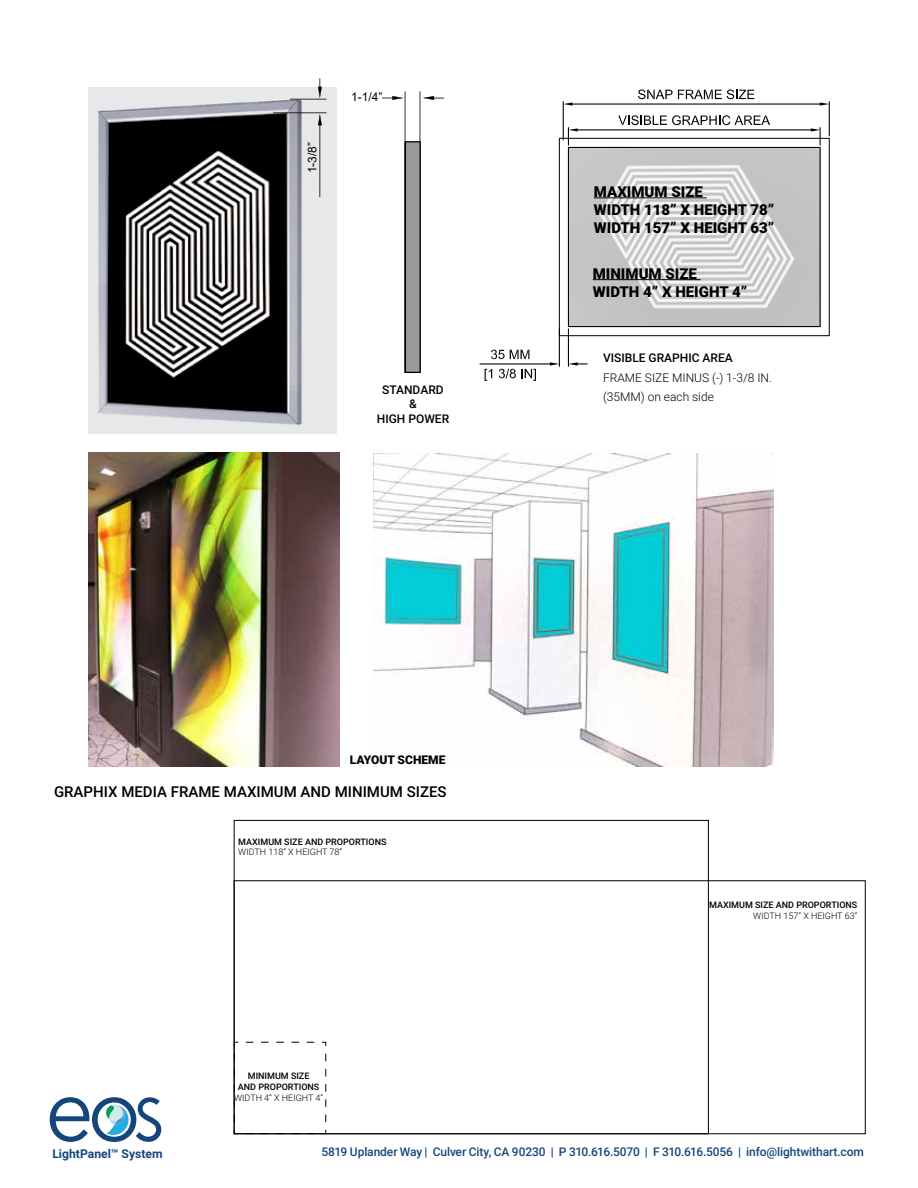
<style>
.page{position:relative;width:918px;height:1188px;background:#fff}
.page>*{position:absolute;margin:0;border:0;box-sizing:border-box;transform-origin:0 0}
.t1{font:900 15px/18px "Roboto";color:#000}
.t2{font:500 15px "Roboto";color:#000}
.t3{font:700 12.15px "Roboto";color:#15467b}
.t4{font:500 12px "Roboto";letter-spacing:-.01em;color:#15467b}
.t5{font:300 12px/19.5px "Roboto";color:#000}
.t6{font:500 12px/14.4px "Roboto";color:#000;text-align:center}
.t7{font:900 12px "Roboto";color:#000}
.t8{font:12px "Arial";color:#000}
.t9{font:500 9px/10.8px "Roboto";color:#000;text-align:center}
.t10{font:300 9px "Roboto";color:#000}
</style>
<div class="page">
<svg style="left:50px;top:1097px;width:111px;height:45px"></svg>
<img style="left:373px;top:454px;width:400px;height:313px">
<img style="left:89px;top:452px;width:250px;height:315px">
<svg style="left:236px;top:1041px;width:91px;height:91px"></svg>
<div style="left:234px;top:881px;width:631px;height:253px;border:1px solid #000"></div>
<img style="left:88px;top:88px;width:248px;height:346px">
<svg style="left:290px;top:78px;width:37px;height:22px"></svg>
<svg style="left:273px;top:112px;width:54px;height:85px;background:#949498"></svg>
<svg style="left:382px;top:91px;width:62px;height:282px"></svg>
<svg style="left:479px;top:146px;width:342px;height:221px"></svg>
<svg style="left:568px;top:362px;width:10px;height:4px"></svg>
<svg style="left:550px;top:362px;width:9px;height:4px"></svg>
<svg style="left:491px;top:350px;width:38px;height:11px"></svg>
<svg style="left:485px;top:369px;width:7px;height:12px"></svg>
<svg style="left:499px;top:369px;width:37px;height:12px"></svg>
<hr style="left:563px;top:102px;width:1px;height:38px;background:#000">
<hr style="left:829px;top:102px;width:1px;height:34px;background:#000">
<hr style="left:573px;top:104px;width:247px;height:1px;background:#000">
<svg style="left:563px;top:102px;width:10px;height:4px"></svg>
<svg style="left:820px;top:102px;width:9px;height:4px"></svg>
<svg style="left:638px;top:90px;width:116px;height:9px"></svg>
<hr style="left:578px;top:129px;width:233px;height:1px;background:#000">
<svg style="left:568px;top:128px;width:10px;height:17px"></svg>
<svg style="left:811px;top:128px;width:10px;height:17px"></svg>
<svg style="left:618px;top:115px;width:152px;height:11px"></svg>
<hr style="left:593px;top:279px;width:108px;height:1px;background:#000">
<hr style="left:594px;top:197px;width:113px;height:1px;background:#000">
<p class="t8" style="left:304px;top:173px;width:33px;rotate:-90deg">1-3/8”</p>
<p class="t8" style="left:351px;top:89px;width:33px">1-1/4”</p>
<p class="t6" style="left:377px;top:382px;width:74px">STANDARD<br>&amp;<br>HIGH POWER</p>
<p class="t7" style="left:350px;top:752px;width:97px">LAYOUT SCHEME</p>
<p class="t2" style="left:54px;top:782px;width:394px">GRAPHIX MEDIA FRAME MAXIMUM AND MINIMUM SIZES</p>
<p class="t9" style="left:238px;top:836px;width:150px">MAXIMUM SIZE AND PROPORTIONS</p>
<p class="t10" style="left:238px;top:846px;width:106px">WIDTH 118” X HEIGHT 78”</p>
<p class="t9" style="left:238px;top:1070px;width:83px">MINIMUM SIZE<br>AND PROPORTIONS</p>
<p class="t10" style="left:234px;top:1091px;width:91px">WIDTH 4” X HEIGHT 4”</p>
<p class="t1" style="left:594px;top:182px;width:182px">MAXIMUM SIZE<br>WIDTH 118” X HEIGHT 78”<br>WIDTH 157” X HEIGHT 63”</p>
<p class="t1" style="left:593px;top:264px;width:156px">MINIMUM SIZE<br>WIDTH 4” X HEIGHT 4”</p>
<p class="t6" style="left:603px;top:350px;width:131px">VISIBLE GRAPHIC AREA</p>
<p class="t5" style="left:603px;top:367px;width:170px">FRAME SIZE MINUS (-) 1-3/8 IN. (35MM) on each side</p>
<p class="t9" style="left:709px;top:899px;width:150px">MAXIMUM SIZE AND PROPORTIONS</p>
<p class="t10" style="left:753px;top:910px;width:106px">WIDTH 157” X HEIGHT 63”</p>
<p class="t3" style="left:52px;top:1146px;width:112px">LightPanel™ System</p>
<p class="t4" style="left:321px;top:1144px;width:544px">5819 Uplander Way | Culver City, CA 90230 | P 310.616.5070 | F 310.616.5056 | info@lightwithart.com</p>
</div>
